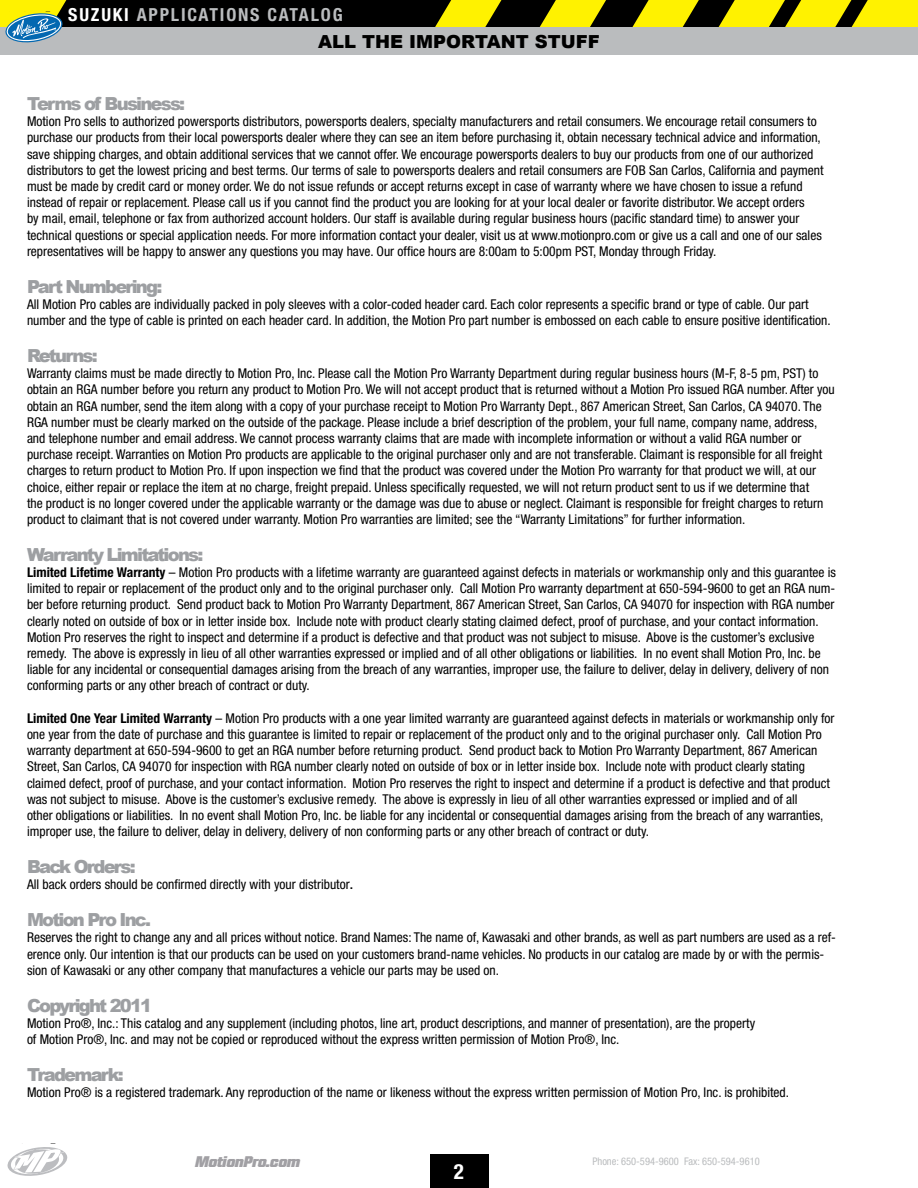
<style>
.page{position:relative;width:918px;height:1188px;background:#fff}
.page>*{position:absolute;margin:0;border:0;box-sizing:border-box;transform-origin:0 0}
.t1{font:700 condensed 21px "Helvetica Neue";color:#fff}
.t2{font:900 18px "Arial";letter-spacing:-.1em;color:#9d9fa2}
.t3{font:700 condensed 18px "Helvetica Neue";letter-spacing:.1em;color:#babcbe}
.t4{font:900 18px "Arial";color:#000}
.t5{font:15px "Diamond Ital";letter-spacing:-.015em;color:#a1a0a4;scale:1.2 1}
.t6{font:condensed 13.5px/16.2px "Helvetica Neue";color:#000}
.t7{font:condensed 10.5px "Helvetica Neue";color:#babcbe}
.s1{color:#fff}
.s2{font-weight:700}
.s3{font-family:"Arial";font-weight:700;font-stretch:normal;font-size:12px}
</style>
<div class="page">
<svg style="left:7px;top:1147px;width:61px;height:29px"></svg>
<div style="left:0;top:0;width:918px;height:27px;background:#000"></div>
<svg style="left:719px;top:0;width:199px;height:27px"></svg>
<svg style="left:633px;top:0;width:66px;height:27px"></svg>
<svg style="left:540px;top:0;width:66px;height:27px"></svg>
<svg style="left:435px;top:0;width:66px;height:27px"></svg>
<div style="left:0;top:27px;width:918px;height:27px;background:#babcbe"></div>
<div style="left:430px;top:1154px;width:58px;height:34px;background:#000"></div>
<svg style="left:0;top:0;width:66px;height:43px"></svg>
<h2 class="t3" style="left:68px;top:3px;width:276px"><span class="s1">SUZUKI</span> APPLICATIONS CATALOG</h2>
<h2 class="t4" style="left:318px;top:32px;width:283px">ALL THE IMPORTANT STUFF</h2>
<h2 class="t2" style="left:27px;top:93px;width:160px">Terms of Business:</h2>
<p class="t6" style="left:27px;top:113px;width:798px">Motion Pro sells to authorized powersports distributors, powersports dealers, specialty manufacturers and retail consumers. We encourage retail consumers to purchase our products from their local powersports dealer where they can see an item before purchasing it, obtain necessary technical advice and information, save shipping charges, and obtain additional services that we cannot offer. We encourage powersports dealers to buy our products from one of our authorized distributors to get the lowest pricing and best terms. Our terms of sale to powersports dealers and retail consumers are FOB San Carlos, California and payment must be made by credit card or money order. We do not issue refunds or accept returns except in case of warranty where we have chosen to issue a refund instead of repair or replacement. Please call us if you cannot find the product you are looking for at your local dealer or favorite distributor. We accept orders<br>by mail, email, telephone or fax from authorized account holders. Our staff is available during regular business hours (pacific standard time) to answer your technical questions or special application needs. For more information contact your dealer, visit us at www.motionpro.com or give us a call and one of our sales representatives will be happy to answer any questions you may have. Our office hours are 8:00am to 5:00pm PST, Monday through Friday.</p>
<h2 class="t2" style="left:27px;top:276px;width:137px">Part Numbering:</h2>
<p class="t6" style="left:27px;top:296px;width:805px">All Motion Pro cables are individually packed in poly sleeves with a color-coded header card. Each color represents a specific brand or type of cable. Our part number and the type of cable is printed on each header card. In addition, the Motion Pro part number is embossed on each cable to ensure positive identification.</p>
<h2 class="t2" style="left:27px;top:345px;width:72px">Returns:</h2>
<p class="t6" style="left:27px;top:365px;width:809px">Warranty claims must be made directly to Motion Pro, Inc. Please call the Motion Pro Warranty Department during regular business hours (M-F, 8-5 pm, PST) to obtain an RGA number before you return any product to Motion Pro. We will not accept product that is returned without a Motion Pro issued RGA number. After you obtain an RGA number, send the item along with a copy of your purchase receipt to Motion Pro Warranty Dept., 867 American Street, San Carlos, CA 94070. The RGA number must be clearly marked on the outside of the package. Please include a brief description of the problem, your full name, company name, address, and telephone number and email address. We cannot process warranty claims that are made with incomplete information or without a valid RGA number or purchase receipt. Warranties on Motion Pro products are applicable to the original purchaser only and are not transferable. Claimant is responsible for all freight charges to return product to Motion Pro. If upon inspection we find that the product was covered under the Motion Pro warranty for that product we will, at our choice, either repair or replace the item at no charge, freight prepaid. Unless specifically requested, we will not return product sent to us if we determine that<br>the product is no longer covered under the applicable warranty or the damage was due to abuse or neglect. Claimant is responsible for freight charges to return product to claimant that is not covered under warranty. Motion Pro warranties are limited; see the “Warranty Limitations” for further information.</p>
<h2 class="t2" style="left:27px;top:544px;width:178px">Warranty Limitations:</h2>
<p class="t6" style="left:27px;top:564px;width:811px"><span class="s2">Limited Lifetime Warranty</span> – Motion Pro products with a lifetime warranty are guaranteed against defects in materials or workmanship only and this guarantee is limited to repair or replacement of the product only and to the original purchaser only. Call Motion Pro warranty department at 650-594-9600 to get an RGA num&shy;ber before returning product. Send product back to Motion Pro Warranty Department, 867 American Street, San Carlos, CA 94070 for inspection with RGA number clearly noted on outside of box or in letter inside box. Include note with product clearly stating claimed defect, proof of purchase, and your contact information.<br>Motion Pro reserves the right to inspect and determine if a product is defective and that product was not subject to misuse. Above is the customer’s exclusive remedy. The above is expressly in lieu of all other warranties expressed or implied and of all other obligations or liabilities. In no event shall Motion Pro, Inc. be liable for any incidental or consequential damages arising from the breach of any warranties, improper use, the failure to deliver, delay in delivery, delivery of non conforming parts or any other breach of contract or duty.</p>
<p class="t6" style="left:27px;top:710px;width:809px"><span class="s2">Limited One Year Limited Warranty</span> – Motion Pro products with a one year limited warranty are guaranteed against defects in materials or workmanship only for one year from the date of purchase and this guarantee is limited to repair or replacement of the product only and to the original purchaser only. Call Motion Pro warranty department at 650-594-9600 to get an RGA number before returning product. Send product back to Motion Pro Warranty Department, 867 American Street, San Carlos, CA 94070 for inspection with RGA number clearly noted on outside of box or in letter inside box. Include note with product clearly stating claimed defect, proof of purchase, and your contact information. Motion Pro reserves the right to inspect and determine if a product is defective and that product was not subject to misuse. Above is the customer’s exclusive remedy. The above is expressly in lieu of all other warranties expressed or implied and of all<br>other obligations or liabilities. In no event shall Motion Pro, Inc. be liable for any incidental or consequential damages arising from the breach of any warranties, improper use, the failure to deliver, delay in delivery, delivery of non conforming parts or any other breach of contract or duty.</p>
<h2 class="t2" style="left:27px;top:857px;width:110px">Back Orders:</h2>
<p class="t6" style="left:27px;top:876px;width:328px">All back orders should be confirmed directly with your distributor<span class="s3">.</span></p>
<h2 class="t2" style="left:27px;top:910px;width:126px">Motion Pro Inc.</h2>
<p class="t6" style="left:27px;top:929px;width:811px">Reserves the right to change any and all prices without notice. Brand Names: The name of, Kawasaki and other brands, as well as part numbers are used as a ref&shy;erence only. Our intention is that our products can be used on your customers brand-name vehicles. No products in our catalog are made by or with the permis&shy;sion of Kawasaki or any other company that manufactures a vehicle our parts may be used on.</p>
<h2 class="t2" style="left:27px;top:995px;width:127px">Copyright 2011</h2>
<p class="t6" style="left:27px;top:1015px;width:730px">Motion Pro®, Inc.: This catalog and any supplement (including photos, line art, product descriptions, and manner of presentation), are the property of Motion Pro®, Inc. and may not be copied or reproduced without the express written permission of Motion Pro®, Inc.</p>
<h2 class="t2" style="left:27px;top:1065px;width:98px">Trademark:</h2>
<p class="t6" style="left:27px;top:1084px;width:764px">Motion Pro® is a registered trademark. Any reproduction of the name or likeness without the express written permission of Motion Pro, Inc. is prohibited.</p>
<p class="t5" style="left:195px;top:1155px;width:89px">MotionPro.com</p>
<h1 class="t1" style="left:454px;top:1159px;width:12px">2</h1>
<p class="t7" style="left:592px;top:1156px;width:169px">Phone: 650-594-9600 Fax: 650-594-9610</p>
</div>
